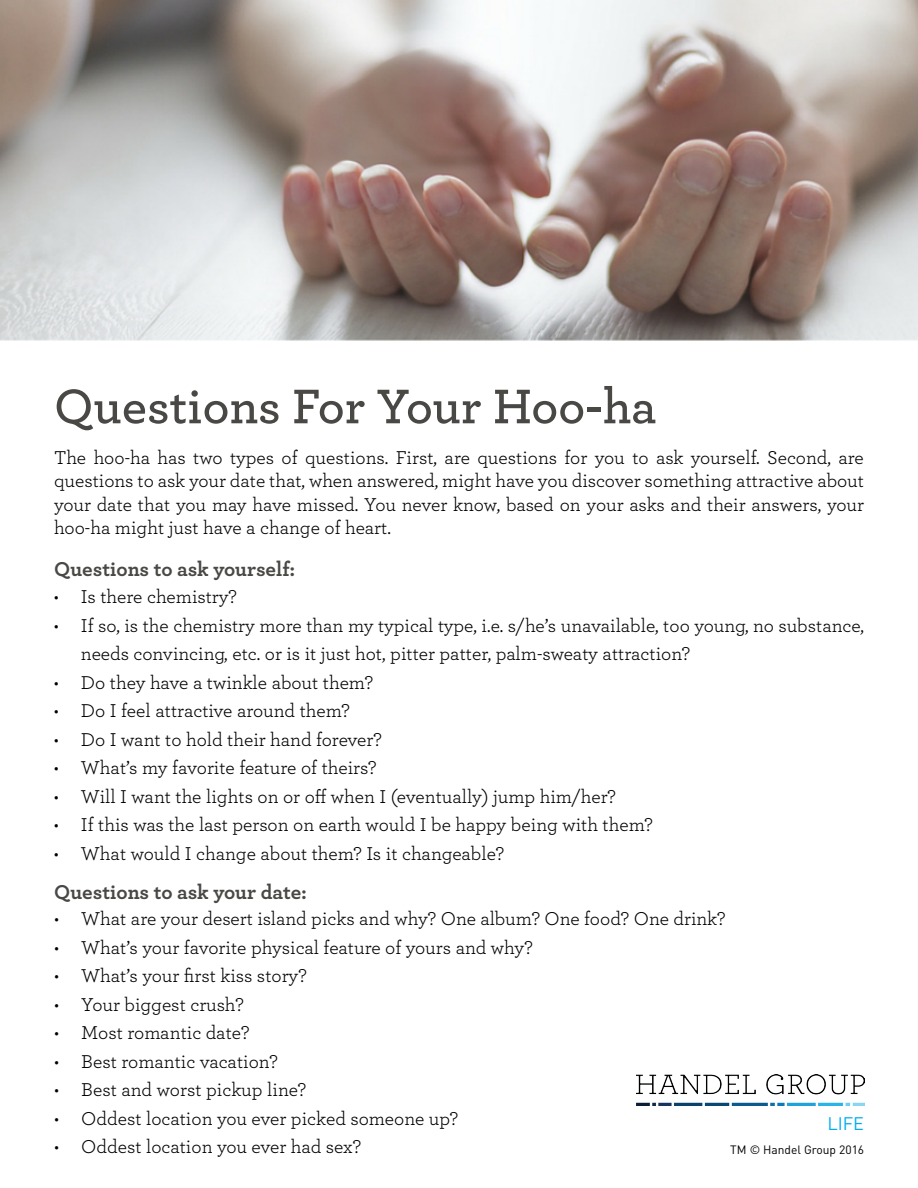
<style>
.page{position:relative;width:918px;height:1188px;background:#fff}
.page>*{position:absolute;margin:0;border:0;box-sizing:border-box;transform-origin:0 0}
.t1{font:600 51px "Archer";color:#494845}
.t2{font:700 21px "Archer";color:#494845}
.t3{font:19.5px/23.4px "Archer";color:#000;text-align:justify}
.t4{font:18px "DINOT";color:#00aeef}
.t5{font:12px "DINOT";color:#000}
</style>
<div class="page">
<img style="left:0;top:0;width:918px;height:1106px">
<img style="left:637px;top:1074px;width:227px;height:32px">
<h1 class="t1" style="left:54px;top:368px;width:604px">Questions For Your Hoo-ha</h1>
<p class="t3" style="left:54px;top:445px;width:812px">The hoo-ha has two types of questions. First, are questions for you to ask yourself. Second, are questions to ask your date that, when answered, might have you discover something attractive about your date that you may have missed. You never know, based on your asks and their answers, your hoo-ha might just have a change of heart.</p>
<p class="t2" style="left:54px;top:553px;width:243px">Questions to ask yourself:</p>
<p class="t3" style="left:54px;top:584px;width:185px">• Is there chemistry?</p>
<p class="t3" style="left:81px;top:610px;width:785px;line-height:28.5px;text-indent:-27px">• If so, is the chemistry more than my typical type, i.e. s/he’s unavailable, too young, no substance, needs convincing, etc. or is it just hot, pitter patter, palm-sweaty attraction?</p>
<p class="t3" style="left:54px;top:669px;width:321px">• Do they have a twinkle about them?</p>
<p class="t3" style="left:54px;top:698px;width:297px">• Do I feel attractive around them?</p>
<p class="t3" style="left:54px;top:727px;width:329px">• Do I want to hold their hand forever?</p>
<p class="t3" style="left:54px;top:755px;width:324px">• What’s my favorite feature of theirs?</p>
<p class="t3" style="left:54px;top:784px;width:564px">• Will I want the lights on or off when I (eventually) jump him/her?</p>
<p class="t3" style="left:54px;top:812px;width:600px">• If this was the last person on earth would I be happy being with them?</p>
<p class="t3" style="left:54px;top:841px;width:452px">• What would I change about them? Is it changeable?</p>
<p class="t2" style="left:54px;top:875px;width:254px">Questions to ask your date:</p>
<p class="t3" style="left:54px;top:906px;width:673px">• What are your desert island picks and why? One album? One food? One drink?</p>
<p class="t3" style="left:54px;top:935px;width:480px">• What’s your favorite physical feature of yours and why?</p>
<p class="t3" style="left:54px;top:963px;width:254px">• What’s your first kiss story?</p>
<p class="t3" style="left:54px;top:992px;width:191px">• Your biggest crush?</p>
<p class="t3" style="left:54px;top:1020px;width:197px">• Most romantic date?</p>
<p class="t3" style="left:54px;top:1049px;width:225px">• Best romantic vacation?</p>
<p class="t3" style="left:54px;top:1077px;width:253px">• Best and worst pickup line?</p>
<p class="t3" style="left:54px;top:1106px;width:405px">• Oddest location you ever picked someone up?</p>
<p class="t3" style="left:54px;top:1134px;width:308px">• Oddest location you ever had sex?</p>
<p class="t4" style="left:827px;top:1109px;width:38px">LIFE</p>
<p class="t5" style="left:730px;top:1140px;width:135px">TM © Handel Group 2016</p>
</div>
